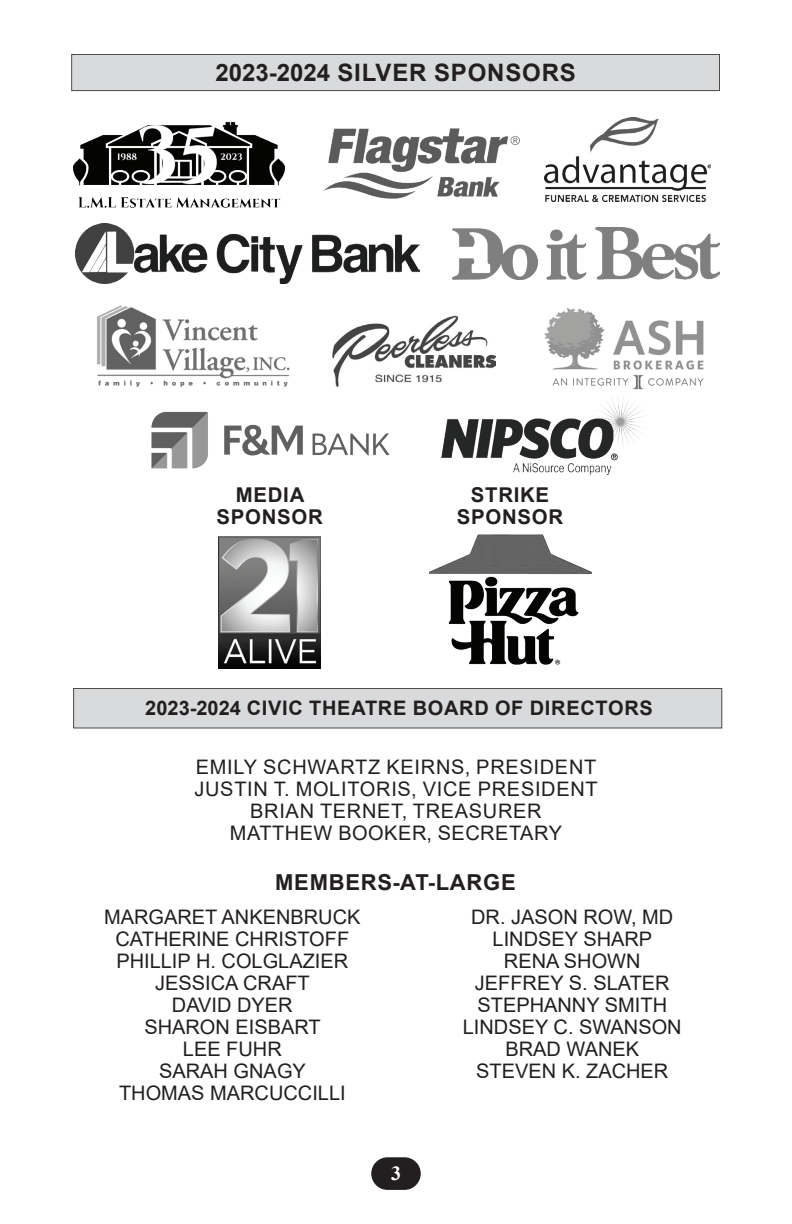
<style>
.page{position:relative;width:792px;height:1224px;background:#fff}
.page>*{position:absolute;margin:0;border:0;box-sizing:border-box;transform-origin:0 0}
.t1{font:700 24px "Arial";letter-spacing:.035em;color:#231f20}
.t2{font:700 22px "Arial";letter-spacing:.035em;color:#231f20}
.t3{font:700 20.4px/22px "Arial";letter-spacing:.035em;color:#231f20;text-align:center}
.t4{font:20px/22px "Arial";color:#231f20;text-align:center}
.t5{font:20px/22px "Arial";letter-spacing:.035em;color:#231f20;text-align:center}
.t6{font:700 20px "Arial";letter-spacing:.035em;color:#231f20}
.t7{font:700 20px "Times New Roman";color:#fff}
</style>
<div class="page">
<div style="left:372px;top:1158px;width:48px;height:31px;background:#231f20;border-radius:15px"></div>
<div style="left:371px;top:1157px;width:50px;height:33px;border:2px solid #231f20;border-radius:15px"></div>
<div style="left:74px;top:688px;width:648px;height:40px;background:#d9dadc"></div>
<div style="left:73px;top:688px;width:649px;height:40px;border:1px solid #231f20"></div>
<div style="left:72px;top:54px;width:648px;height:37px;background:#d9dadc"></div>
<div style="left:71px;top:54px;width:649px;height:37px;border:1px solid #231f20"></div>
<img style="left:332px;top:315px;width:163px;height:71px">
<img style="left:219px;top:537px;width:102px;height:132px">
<img style="left:323px;top:128px;width:197px;height:71px">
<img style="left:544px;top:308px;width:160px;height:82px">
<img style="left:452px;top:227px;width:268px;height:52px">
<img style="left:545px;top:117px;width:166px;height:84px">
<img style="left:74px;top:122px;width:211px;height:86px">
<img style="left:75px;top:224px;width:345px;height:59px">
<img style="left:441px;top:397px;width:203px;height:78px">
<img style="left:429px;top:534px;width:162px;height:131px">
<img style="left:151px;top:411px;width:239px;height:58px">
<img style="left:97px;top:305px;width:193px;height:82px">
<p class="t1" style="left:216px;top:55px;width:362px">2023-2024 SILVER SPONSORS</p>
<p class="t3" style="left:217px;top:484px;width:108px">MEDIA<br>SPONSOR</p>
<p class="t3" style="left:457px;top:484px;width:108px">STRIKE<br>SPONSOR</p>
<p class="t6" style="left:145px;top:693px;width:509px">2023-2024 CIVIC THEATRE BOARD OF DIRECTORS</p>
<p class="t5" style="left:194px;top:756px;width:405px">EMILY SCHWARTZ KEIRNS, PRESIDENT<br>JUSTIN T. MOLITORIS, VICE PRESIDENT<br>BRIAN TERNET, TREASURER<br>MATTHEW BOOKER, SECRETARY</p>
<p class="t2" style="left:275px;top:866px;width:242px">MEMBERS-AT-LARGE</p>
<p class="t4" style="left:104px;top:906px;width:258px">MARGARET ANKENBRUCK<br>CATHERINE CHRISTOFF<br>PHILLIP H. COLGLAZIER<br>JESSICA CRAFT<br>DAVID DYER<br>SHARON EISBART<br>LEE FUHR<br>SARAH GNAGY<br>THOMAS MARCUCCILLI</p>
<p class="t4" style="left:463px;top:906px;width:220px">DR. JASON ROW, MD<br>LINDSEY SHARP<br>RENA SHOWN<br>JEFFREY S. SLATER<br>STEPHANNY SMITH<br>LINDSEY C. SWANSON<br>BRAD WANEK<br>STEVEN K. ZACHER</p>
<p class="t7" style="left:391px;top:1159px;width:11px">3</p>
</div>
